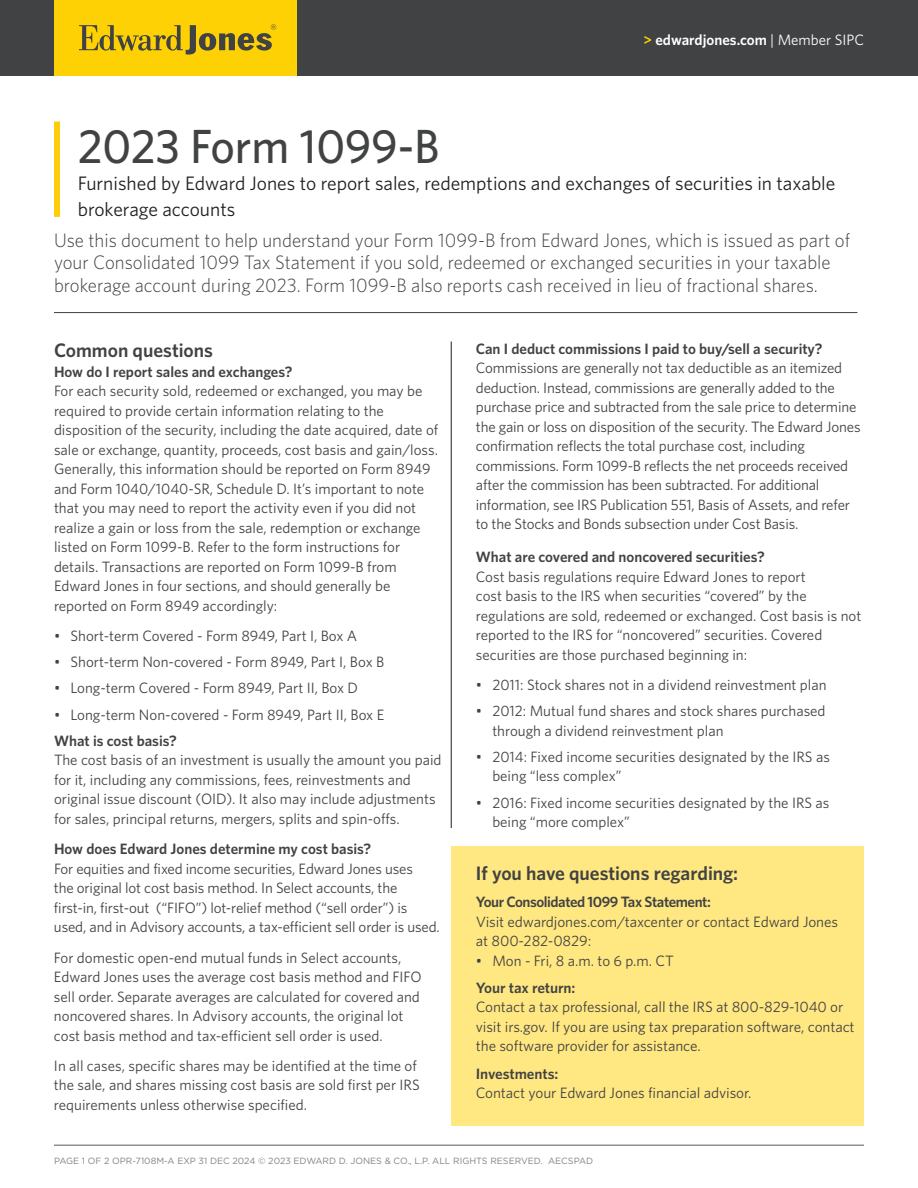
<style>
.page{position:relative;width:918px;height:1188px;background:#fff}
.page>*{position:absolute;margin:0;border:0;box-sizing:border-box;transform-origin:0 0}
.Headline{font:500 48px "Whitney";color:#414243}
.Body_-_Lead-in{font:300 19.5px/22.5px "Whitney";color:#414243}
.Sub_Head{font:19.5px/25.5px "Whitney";color:#231f20}
.Body_-_Subheads{font:600 19.5px "Whitney";color:#414243}
.Body{font:15px/19.5px "Whitney";color:#414243}
.Body_Bold{font:600 15px "Whitney";color:#414243}
.Sub_Head_Alternate{font:600 15px "Whitney";letter-spacing:-.03em;color:#414243}
.t1{font:600 15px "Whitney";color:#fff}
.Body-2{font:600 15px "Whitney";color:#414243}
.t2{font:9px "Gotham";color:#808285}
.s1{color:#fed105}
.s2{font-weight:400}
</style>
<div class="page">
<hr style="left:54px;top:1145px;width:810px;height:1px;background:#57585a">
<div style="left:0;top:0;width:918px;height:75px;background:#414243"></div>
<div style="left:54px;top:0;width:243px;height:75px;background:#fed105"></div>
<svg style="left:79px;top:24px;width:197px;height:31px"></svg>
<hr style="left:54px;top:312px;width:803px;height:1px;background:#414243">
<div style="left:451px;top:846px;width:413px;height:279px;background:#ffe781"></div>
<div style="left:54px;top:122px;width:6px;height:95px;background:#fecd08"></div>
<hr style="left:451px;top:342px;width:1px;height:486px;background:#231f20">
<p class="t1" style="left:644px;top:30px;width:222px"><span class="s1">&gt;</span> edwardjones.com <span class="s2">| Member SIPC</span></p>
<p class="Headline" style="left:78px;top:114px;width:363px">2023 Form 1099-B</p>
<p class="Sub_Head" style="left:78px;top:170px;width:759px">Furnished by Edward Jones to report sales, redemptions and exchanges of securities in taxable brokerage accounts</p>
<p class="Body_-_Lead-in" style="left:54px;top:228px;width:798px">Use this document to help understand your Form 1099-B from Edward Jones, which is issued as part of your Consolidated 1099 Tax Statement if you sold, redeemed or exchanged securities in your taxable brokerage account during 2023. Form 1099-B also reports cash received in lieu of fractional shares.</p>
<p class="Body_-_Subheads" style="left:54px;top:337px;width:160px">Common questions</p>
<p class="Body_Bold" style="left:54px;top:361px;width:240px">How do I report sales and exchanges?</p>
<p class="Body" style="left:54px;top:381px;width:386px">For each security sold, redeemed or exchanged, you may be required to provide certain information relating to the disposition of the security, including the date acquired, date of sale or exchange, quantity, proceeds, cost basis and gain/loss.<br>Generally, this information should be reported on Form 8949 and Form 1040/1040-SR, Schedule D. It’s important to note that you may need to report the activity even if you did not realize a gain or loss from the sale, redemption or exchange listed on Form 1099-B. Refer to the form instructions for details. Transactions are reported on Form 1099-B from Edward Jones in four sections, and should generally be reported on Form 8949 accordingly:</p>
<p class="Body" style="left:54px;top:626px;width:305px">• Short-term Covered - Form 8949, Part I, Box A</p>
<p class="Body" style="left:54px;top:652px;width:332px">• Short-term Non-covered - Form 8949, Part I, Box B</p>
<p class="Body" style="left:54px;top:678px;width:306px">• Long-term Covered - Form 8949, Part II, Box D</p>
<p class="Body" style="left:54px;top:704px;width:332px">• Long-term Non-covered - Form 8949, Part II, Box E</p>
<p class="Body_Bold" style="left:54px;top:731px;width:124px">What is cost basis?</p>
<p class="Body" style="left:54px;top:750px;width:389px">The cost basis of an investment is usually the amount you paid for it, including any commissions, fees, reinvestments and original issue discount (OID). It also may include adjustments for sales, principal returns, mergers, splits and spin-offs.</p>
<p class="Body_Bold" style="left:54px;top:839px;width:319px">How does Edward Jones determine my cost basis?</p>
<p class="Body" style="left:54px;top:858px;width:387px">For equities and fixed income securities, Edward Jones uses<br>the original lot cost basis method. In Select accounts, the first-in, first-out (“FIFO”) lot-relief method (“sell order”) is used, and in Advisory accounts, a tax-efficient sell order is used.</p>
<p class="Body" style="left:54px;top:947px;width:369px">For domestic open-end mutual funds in Select accounts, Edward Jones uses the average cost basis method and FIFO sell order. Separate averages are calculated for covered and noncovered shares. In Advisory accounts, the original lot cost basis method and tax-efficient sell order is used.</p>
<p class="Body" style="left:54px;top:1055px;width:367px">In all cases, specific shares may be identified at the time of the sale, and shares missing cost basis are sold first per IRS requirements unless otherwise specified.</p>
<p class="Body_Bold" style="left:476px;top:338px;width:348px">Can I deduct commissions I paid to buy/sell a security?</p>
<p class="Body" style="left:476px;top:358px;width:386px">Commissions are generally not tax deductible as an itemized deduction. Instead, commissions are generally added to the purchase price and subtracted from the sale price to determine the gain or loss on disposition of the security. The Edward Jones confirmation reflects the total purchase cost, including commissions. Form 1099-B reflects the net proceeds received after the commission has been subtracted. For additional information, see IRS Publication 551, Basis of Assets, and refer to the Stocks and Bonds subsection under Cost Basis.</p>
<p class="Body_Bold" style="left:476px;top:547px;width:290px">What are covered and noncovered securities?</p>
<p class="Body" style="left:476px;top:566px;width:387px">Cost basis regulations require Edward Jones to report<br>cost basis to the IRS when securities “covered” by the regulations are sold, redeemed or exchanged. Cost basis is not reported to the IRS for “noncovered” securities. Covered securities are those purchased beginning in:</p>
<p class="Body" style="left:476px;top:674px;width:352px">• 2011: Stock shares not in a dividend reinvestment plan</p>
<p class="Body" style="left:492px;top:701px;width:335px;text-indent:-16px">• 2012: Mutual fund shares and stock shares purchased through a dividend reinvestment plan</p>
<p class="Body" style="left:492px;top:746px;width:339px;text-indent:-16px">• 2014: Fixed income securities designated by the IRS as being “less complex”</p>
<p class="Body" style="left:492px;top:792px;width:339px;text-indent:-16px">• 2016: Fixed income securities designated by the IRS as being “more complex”</p>
<p class="Body_-_Subheads" style="left:476px;top:860px;width:264px">If you have questions regarding:</p>
<p class="Sub_Head_Alternate" style="left:476px;top:892px;width:236px">Your Consolidated 1099 Tax Statement:</p>
<p class="Body" style="left:476px;top:911px;width:364px">Visit edwardjones.com/taxcenter or contact Edward Jones at 800-282-0829:</p>
<p class="Body" style="left:476px;top:950px;width:199px">• Mon - Fri, 8 a.m. to 6 p.m. CT</p>
<p class="Body-2" style="left:476px;top:978px;width:101px">Your tax return:</p>
<p class="Body" style="left:476px;top:997px;width:381px">Contact a tax professional, call the IRS at 800-829-1040 or visit irs.gov. If you are using tax preparation software, contact the software provider for assistance.</p>
<p class="Body-2" style="left:476px;top:1063px;width:84px">Investments:</p>
<p class="Body" style="left:476px;top:1083px;width:277px">Contact your Edward Jones financial advisor.</p>
<p class="t2" style="left:54px;top:1155px;width:541px">PAGE 1 OF 2 OPR-7108M-A EXP 31 DEC 2024 © 2023 EDWARD D. JONES &amp; CO., L.P. ALL RIGHTS RESERVED. AECSPAD</p>
</div>
